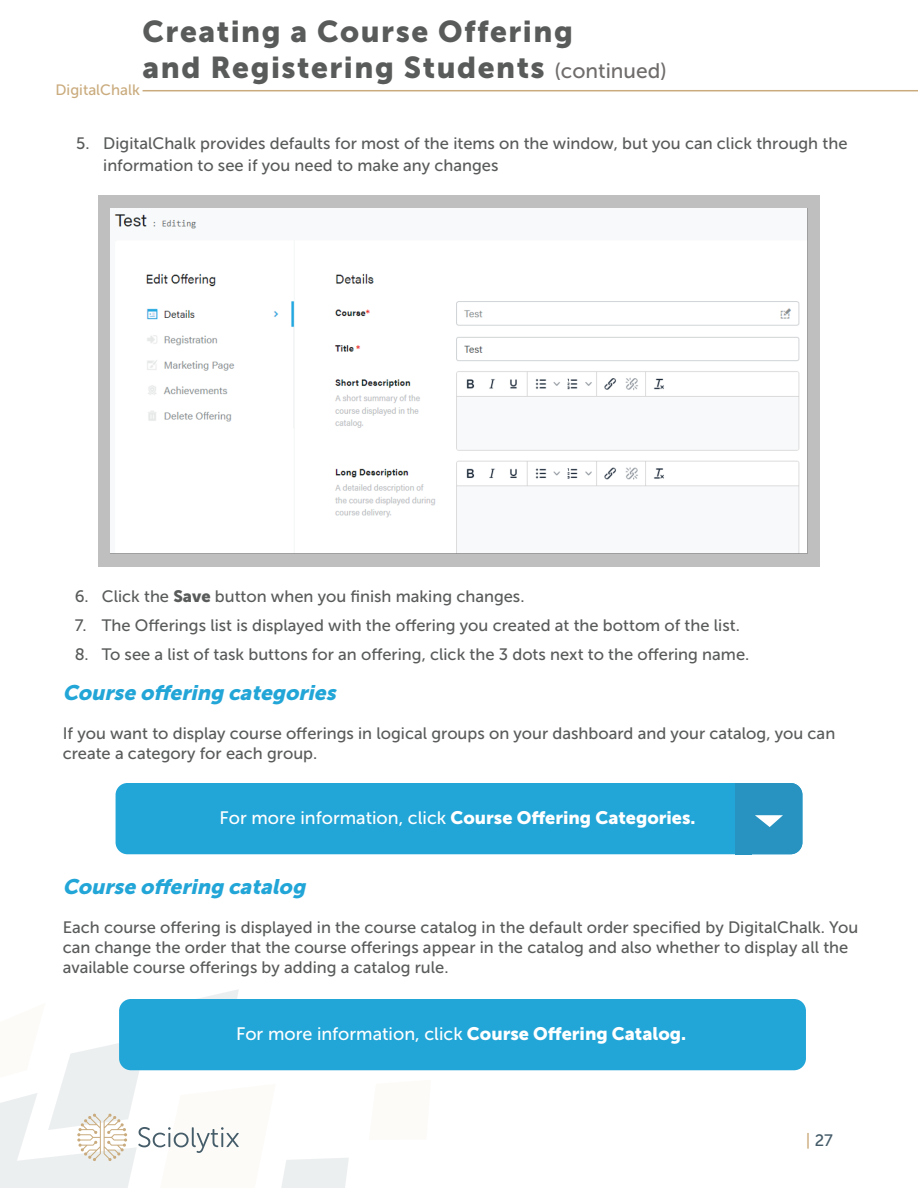
<style>
.page{position:relative;width:918px;height:1188px;background:#fff}
.page>*{position:absolute;margin:0;border:0;box-sizing:border-box;transform-origin:0 0}
.Justification{font:30px "Museo Sans 900";letter-spacing:.05em;color:#595a5a}
.sub{font:italic 21px "Museo Sans 900";color:#22a5d7}
.Justification-2{font:18px "Museo Sans 900";color:#fff}
.Justification-3{font:18px "Museo Sans 500";color:#fff}
.Justification-4{font:16.5px/19.8px "Museo Sans 500";color:#595a5a}
.t1{font:16.5px "Museo Sans 500";color:#445c69}
.t2{font:15px "Museo Sans 500";color:#caab7d}
.s1{font-family:"Museo Sans 500";font-size:21px;color:#6f6c6b}
.s2{font-family:"Museo Sans 900"}
.s3{font-family:"Museo Sans 500"}
.s4{color:#caab7d}
</style>
<div class="page">
<svg style="left:0;top:1003px;width:431px;height:185px"></svg>
<hr style="left:143px;top:90px;width:775px;height:1px;background:#c9ab7d">
<svg style="left:138px;top:1127px;width:101px;height:26px"></svg>
<svg style="left:77px;top:1113px;width:50px;height:48px"></svg>
<div style="left:98px;top:195px;width:722px;height:372px;background:#bfbfbf"></div>
<div style="left:111px;top:208px;width:696px;height:346px;background:#fff"></div>
<div style="left:116px;top:783px;width:686px;height:71px;background:#22a5d7;border-radius:12px"></div>
<div style="left:735px;top:783px;width:67px;height:71px;background:#2892c0;border-radius:12px"></div>
<svg style="left:735px;top:783px;width:48px;height:71px"></svg>
<div style="left:119px;top:999px;width:687px;height:71px;background:#22a5d7;border-radius:12px"></div>
<p class="Justification" style="left:143px;top:14px;width:432px">Creating a Course Offering</p>
<p class="Justification" style="left:143px;top:50px;width:526px">and Registering Students <span class="s1">(continued)</span></p>
<p class="t2" style="left:56px;top:82px;width:86px">DigitalChalk</p>
<p class="Justification-4" style="left:103px;top:133px;width:746px;line-height:21.6px;text-indent:-27px">5. DigitalChalk provides defaults for most of the items on the window, but you can click through the information to see if you need to make any changes</p>
<p class="Justification-4" style="left:75px;top:587px;width:449px">6. Click the <span class="s2">Save</span> button when you finish making changes.</p>
<p class="Justification-4" style="left:75px;top:615px;width:664px">7. The Offerings list is displayed with the offering you created at the bottom of the list.</p>
<p class="Justification-4" style="left:75px;top:644px;width:674px">8. To see a list of task buttons for an offering, click the 3 dots next to the offering name.</p>
<p class="sub" style="left:63px;top:681px;width:279px">Course offering categories</p>
<p class="Justification-4" style="left:63px;top:724px;width:774px">If you want to display course offerings in logical groups on your dashboard and your catalog, you can create a category for each group.</p>
<p class="Justification-2" style="left:219px;top:807px;width:478px"><span class="s3">For more information, click</span> Course Offering Categories.</p>
<p class="sub" style="left:63px;top:875px;width:249px">Course offering catalog</p>
<p class="Justification-4" style="left:63px;top:918px;width:797px">Each course offering is displayed in the course catalog in the default order specified by DigitalChalk. You can change the order that the course offerings appear in the catalog and also whether to display all the available course offerings by adding a catalog rule.</p>
<p class="Justification-3" style="left:236px;top:1023px;width:452px">For more information, click <span class="s2">Course Offering Catalog.</span></p>
<p class="t1" style="left:806px;top:1131px;width:29px"><span class="s4">|</span> 27</p>
</div>
